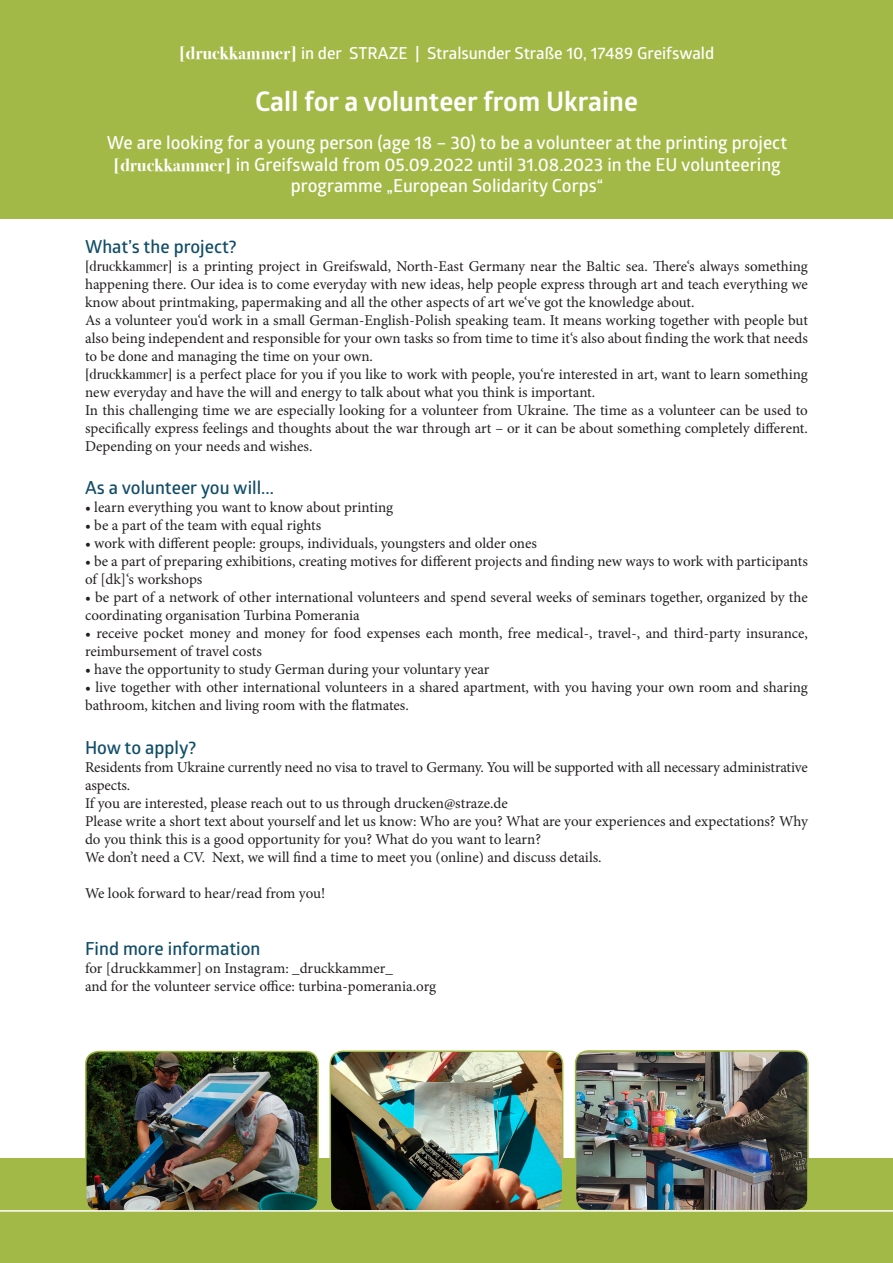
<style>
.page{position:relative;width:893px;height:1263px;background:#fff}
.page>*{position:absolute;margin:0;border:0;box-sizing:border-box;transform-origin:0 0}
.t1{font:700 27px "Glober";color:#fff}
.t2{font:600 18px/21.6px "Glober";color:#fff;text-align:center}
.t3{font:600 18px "Glober";color:#114d68}
.t4{font:600 16.5px "Glober";color:#fff}
.t5{font:15px/18px "Minion Pro";letter-spacing:-.005em;color:#231f20}
.s1{font-family:"Bodoni Svty Two ITCTT";font-weight:700;font-size:18px}
.s2{font-family:"Bodoni Svty Two ITCTT";font-weight:700}
.s3{font-family:"Bodoni Svty Two ITCTT"}
</style>
<div class="page">
<div style="left:0;top:1159px;width:893px;height:104px;background:#a2b947"></div>
<div style="left:0;top:0;width:893px;height:218px;background:#a2b947"></div>
<img style="left:86px;top:1051px;width:232px;height:158px">
<div style="left:85px;top:1051px;width:234px;height:161px;border:2px solid #a2b947;border-radius:13px"></div>
<img style="left:576px;top:1053px;width:230px;height:155px">
<div style="left:575px;top:1050px;width:234px;height:161px;border:2px solid #a2b947;border-radius:13px"></div>
<img style="left:330px;top:1051px;width:233px;height:157px">
<div style="left:330px;top:1050px;width:233px;height:161px;border:2px solid #a2b947;border-radius:13px"></div>
<hr style="left:0;top:1210px;width:893px;height:1px;background:#fff">
<p class="t4" style="left:179px;top:42px;width:537px"><span class="s1">[druckkammer]</span> in der STRAZE | Stralsunder Straße 10, 17489 Greifswald</p>
<p class="t1" style="left:255px;top:82px;width:384px">Call for a volunteer from Ukraine</p>
<p class="t2" style="left:107px;top:131px;width:682px">We are looking for a young person (age 18 – 30) to be a volunteer at the printing project <span class="s2">[druckkammer]</span> in Greifswald from 05.09.2022 until 31.08.2023 in the EU volunteering programme „European Solidarity Corps“</p>
<p class="t3" style="left:85px;top:234px;width:153px">What’s the project?</p>
<p class="t5" style="left:85px;top:257px;width:724px;text-align:justify"><span class="s3">[druckkammer]</span> is a printing project in Greifswald, North-East Germany near the Baltic sea. There‘s always something happening there. Our idea is to come everyday with new ideas, help people express through art and teach everything we know about printmaking, papermaking and all the other aspects of art we‘ve got the knowledge about.</p>
<p class="t5" style="left:85px;top:311px;width:724px;text-align:justify">As a volunteer you‘d work in a small German-English-Polish speaking team. It means working together with people but also being independent and responsible for your own tasks so from time to time it‘s also about finding the work that needs to be done and managing the time on your own.</p>
<p class="t5" style="left:85px;top:365px;width:724px"><span class="s3">[druckkammer]</span> is a perfect place for you if you like to work with people, you‘re interested in art, want to learn something new everyday and have the will and energy to talk about what you think is important.</p>
<p class="t5" style="left:85px;top:401px;width:724px;text-align:justify">In this challenging time we are especially looking for a volunteer from Ukraine. The time as a volunteer can be used to specifically express feelings and thoughts about the war through art – or it can be about something completely different.<br>Depending on your needs and wishes.</p>
<p class="t3" style="left:85px;top:475px;width:190px">As a volunteer you will...</p>
<p class="t5" style="left:85px;top:499px;width:310px">• learn everything you want to know about printing</p>
<p class="t5" style="left:85px;top:517px;width:238px">• be a part of the team with equal rights</p>
<p class="t5" style="left:85px;top:535px;width:453px">• work with different people: groups, individuals, youngsters and older ones</p>
<p class="t5" style="left:85px;top:553px;width:724px">• be a part of preparing exhibitions, creating motives for different projects and finding new ways to work with participants of [dk]‘s workshops</p>
<p class="t5" style="left:85px;top:589px;width:724px">• be part of a network of other international volunteers and spend several weeks of seminars together, organized by the coordinating organisation Turbina Pomerania</p>
<p class="t5" style="left:85px;top:625px;width:724px">• receive pocket money and money for food expenses each month, free medical-, travel-, and third-party insurance, reimbursement of travel costs</p>
<p class="t5" style="left:85px;top:661px;width:406px">• have the opportunity to study German during your voluntary year</p>
<p class="t5" style="left:85px;top:679px;width:724px">• live together with other international volunteers in a shared apartment, with you having your own room and sharing bathroom, kitchen and living room with the flatmates.</p>
<p class="t3" style="left:85px;top:735px;width:113px">How to apply?</p>
<p class="t5" style="left:85px;top:758px;width:724px">Residents from Ukraine currently need no visa to travel to Germany. You will be supported with all necessary administrative aspects.</p>
<p class="t5" style="left:85px;top:794px;width:424px">If you are interested, please reach out to us through drucken@straze.de</p>
<p class="t5" style="left:85px;top:812px;width:724px">Please write a short text about yourself and let us know: Who are you? What are your experiences and expectations? Why do you think this is a good opportunity for you? What do you want to learn?</p>
<p class="t5" style="left:85px;top:848px;width:518px">We don’t need a CV. Next, we will find a time to meet you (online) and discuss details.</p>
<p class="t5" style="left:85px;top:884px;width:242px">We look forward to hear/read from you!</p>
<p class="t3" style="left:85px;top:936px;width:177px">Find more information</p>
<p class="t5" style="left:85px;top:959px;width:309px">for [druckkammer] on Instagram: _druckkammer_</p>
<p class="t5" style="left:85px;top:977px;width:353px">and for the volunteer service office: turbina-pomerania.org</p>
</div>
